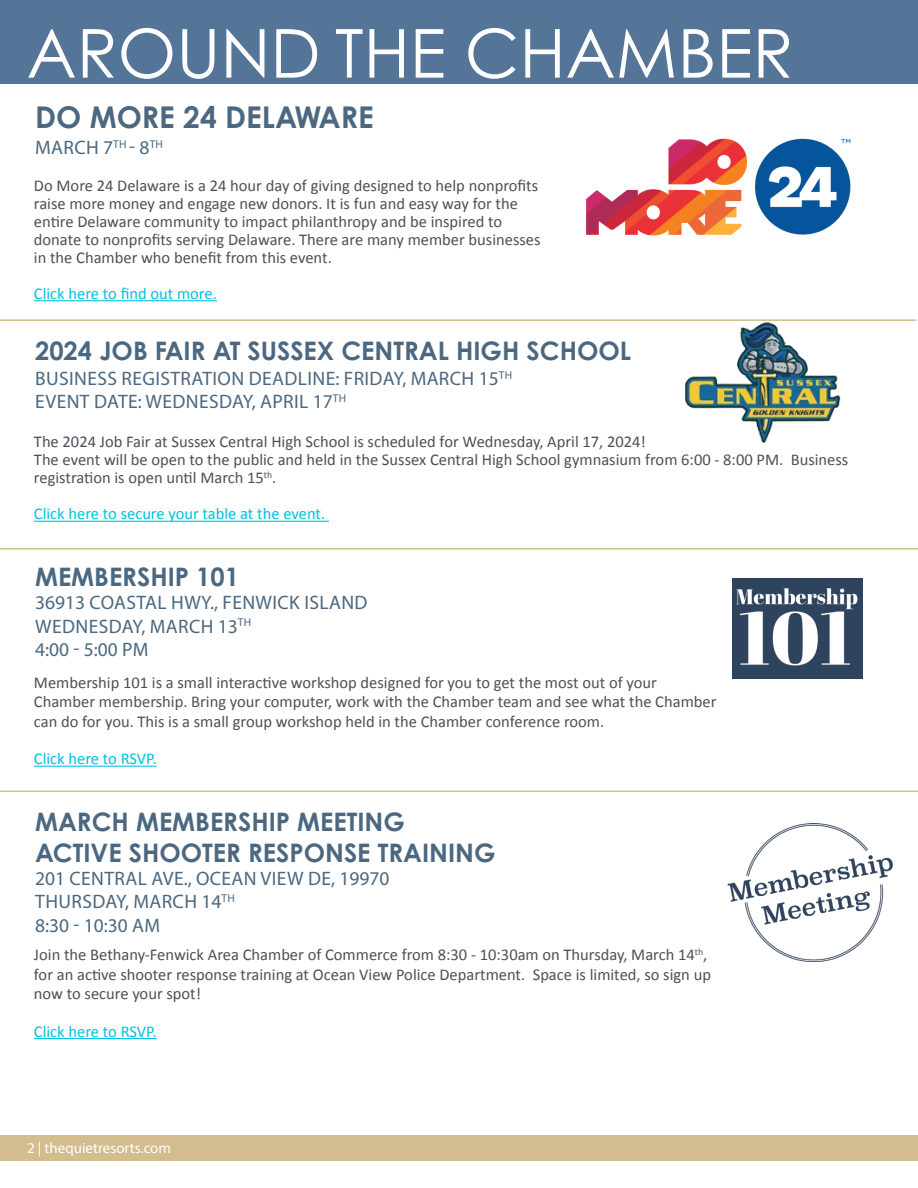
<style>
.page{position:relative;width:918px;height:1188px;background:#fff}
.page>*{position:absolute;margin:0;border:0;box-sizing:border-box;transform-origin:0 0}
.t1{font:67.5px "Century Gothic Pro";color:#fff}
.t2{font:700 30px "Century Gothic Pro";color:#4b6880}
.t3{font:700 25.5px/30.6px "Century Gothic Pro";color:#4b6880}
.t4{font:19.5px/23.4px "Myriad Pro";letter-spacing:.02em;color:#4b6880}
.t5{font:16.5px/18px "Calibri";color:#4a5156}
.t6{font:16.5px "Calibri";color:#00c0e1}
.t7{font:15px "Myriad Pro";color:#fff}
.s1{font-family:"Century Gothic"}
</style>
<div class="page">
<div style="left:0;top:0;width:918px;height:83px;background:#547498"></div>
<hr style="left:34px;top:300px;width:183px;height:1px;background:#00c0e1">
<hr style="left:0;top:319px;width:916px;height:2px;background:#d3bc8e">
<hr style="left:0;top:548px;width:918px;height:2px;background:#d3bc8e">
<hr style="left:34px;top:521px;width:295px;height:1px;background:#00c0e1">
<img style="left:685px;top:319px;width:156px;height:124px">
<img style="left:585px;top:138px;width:266px;height:98px">
<hr style="left:34px;top:766px;width:123px;height:1px;background:#00c0e1">
<img style="left:733px;top:579px;width:130px;height:99px">
<img style="left:727px;top:824px;width:166px;height:138px">
<hr style="left:0;top:791px;width:918px;height:1px;background:#d3bc8e">
<div style="left:0;top:1136px;width:918px;height:25px;background:#d3bc8e"></div>
<hr style="left:34px;top:1038px;width:123px;height:1px;background:#00c0e1">
<h1 class="t1" style="left:27px;top:12px;width:768px"><span class="s1">AROUND</span> THE CHAMBER</h1>
<h2 class="t2" style="left:35px;top:98px;width:340px">DO MORE 24 DELAWARE</h2>
<p class="t4" style="left:35px;top:136px;width:129px">MARCH 7<sup>TH</sup> - 8<sup>TH</sup></p>
<p class="t5" style="left:34px;top:176px;width:508px">Do More 24 Delaware is a 24 hour day of giving designed to help nonprofits raise more money and engage new donors. It is fun and easy way for the entire Delaware community to impact philanthropy and be inspired to donate to nonprofits serving Delaware. There are many member businesses in the Chamber who benefit from this event.</p>
<p class="t6" style="left:34px;top:282px;width:184px">Click here to find out more.</p>
<h3 class="t3" style="left:35px;top:335px;width:597px">2024 JOB FAIR AT SUSSEX CENTRAL HIGH SCHOOL</h3>
<p class="t4" style="left:35px;top:367px;width:478px">BUSINESS REGISTRATION DEADLINE: FRIDAY, MARCH 15<sup>TH<br></sup>EVENT DATE: WEDNESDAY, APRIL 17<sup>TH</sup></p>
<p class="t5" style="left:34px;top:432px;width:816px">The 2024 Job Fair at Sussex Central High School is scheduled for Wednesday, April 17, 2024!<br>The event will be open to the public and held in the Sussex Central High School gymnasium from 6:00 - 8:00 PM. Business registration is open until March 15<sup>th</sup>.</p>
<p class="t6" style="left:34px;top:502px;width:293px">Click here to secure your table at the event.</p>
<h3 class="t3" style="left:35px;top:561px;width:205px">MEMBERSHIP 101</h3>
<p class="t4" style="left:35px;top:591px;width:334px">36913 COASTAL HWY., FENWICK ISLAND<br>WEDNESDAY, MARCH 13<sup>TH<br></sup>4:00 - 5:00 PM</p>
<p class="t5" style="left:34px;top:672px;width:684px;line-height:19.5px">Membership 101 is a small interactive workshop designed for you to get the most out of your<br>Chamber membership. Bring your computer, work with the Chamber team and see what the Chamber can do for you. This is a small group workshop held in the Chamber conference room.</p>
<p class="t6" style="left:34px;top:747px;width:124px">Click here to RSVP.</p>
<h3 class="t3" style="left:35px;top:806px;width:462px">MARCH MEMBERSHIP MEETING<br>ACTIVE SHOOTER RESPONSE TRAINING</h3>
<p class="t4" style="left:35px;top:866px;width:356px">201 CENTRAL AVE., OCEAN VIEW DE, 19970<br>THURSDAY, MARCH 14<sup>TH<br></sup>8:30 - 10:30 AM</p>
<p class="t5" style="left:34px;top:945px;width:679px;line-height:19.5px">Join the Bethany-Fenwick Area Chamber of Commerce from 8:30 - 10:30am on Thursday, March 14<sup>th</sup>, for an active shooter response training at Ocean View Police Department. Space is limited, so sign up now to secure your spot!</p>
<p class="t6" style="left:34px;top:1020px;width:124px">Click here to RSVP.</p>
<p class="t7" style="left:27px;top:1139px;width:146px">2 | thequietresorts.com</p>
</div>
